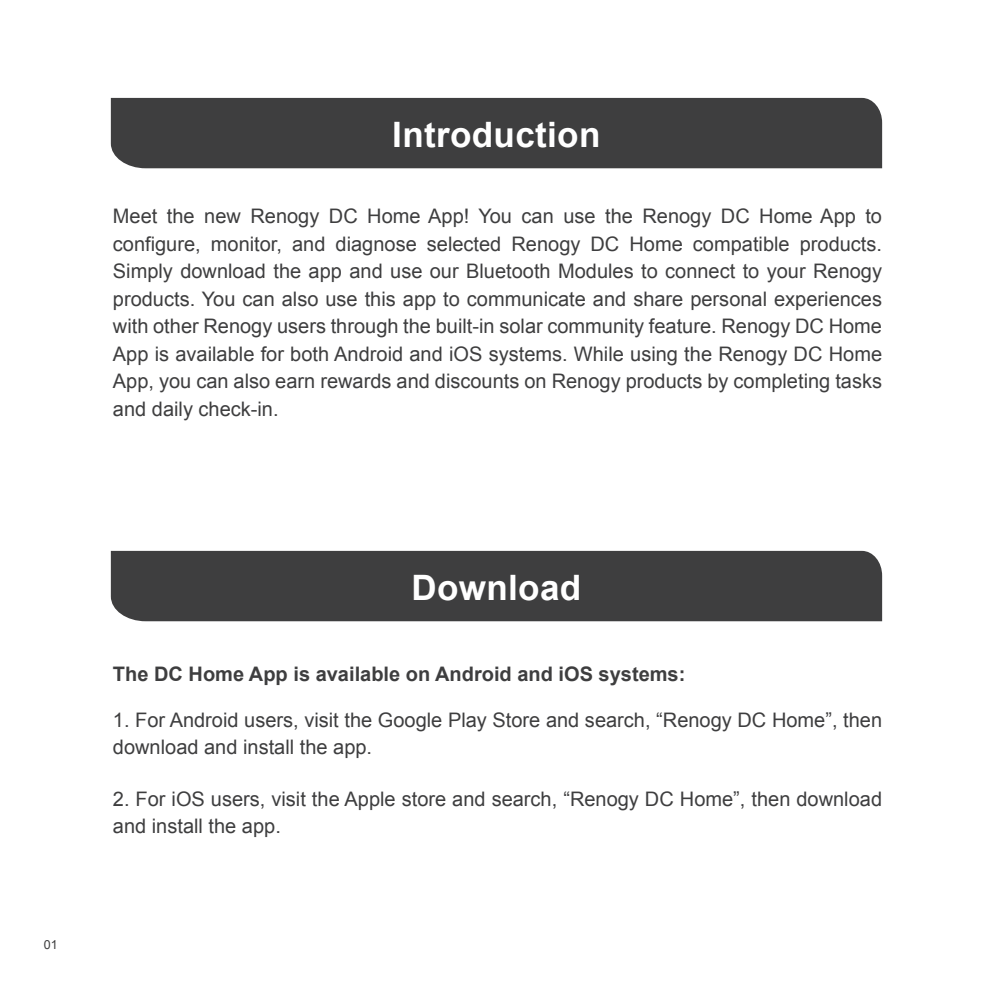
<style>
.page{position:relative;width:993px;height:993px;background:#fff}
.page>*{position:absolute;margin:0;border:0;box-sizing:border-box;transform-origin:0 0}
.t1{font:700 35px "Arial";letter-spacing:.01em;color:#fff}
.t2{font:20px/27.5px "Arial";color:#3e3e3f}
.t3{font:700 20px "Arial";color:#3e3e3f}
.t4{font:12.5px "Arial";color:#3e3e3f}
</style>
<div class="page">
<div style="left:111px;top:98px;width:770px;height:70px;background:#3e3e3f"></div>
<div style="left:111px;top:550px;width:770px;height:71px;background:#3e3e3f"></div>
<h1 class="t1" style="left:392px;top:111px;width:210px">Introduction</h1>
<p class="t2" style="left:113px;top:202px;width:770px;text-align:justify">Meet the new Renogy DC Home App! You can use the Renogy DC Home App to configure, monitor, and diagnose selected Renogy DC Home compatible products.<br>Simply download the app and use our Bluetooth Modules to connect to your Renogy products. You can also use this app to communicate and share personal experiences with other Renogy users through the built-in solar community feature. Renogy DC Home App is available for both Android and iOS systems. While using the Renogy DC Home App, you can also earn rewards and discounts on Renogy products by completing tasks and daily check-in.</p>
<p class="t4" style="left:44px;top:936px;width:15px">01</p>
<h1 class="t1" style="left:411px;top:563px;width:171px">Download</h1>
<p class="t3" style="left:113px;top:660px;width:573px">The DC Home App is available on Android and iOS systems:</p>
<p class="t2" style="left:113px;top:705px;width:770px">1. For Android users, visit the Google Play Store and search, “Renogy DC Home”, then download and install the app.</p>
<p class="t2" style="left:113px;top:784px;width:770px">2. For iOS users, visit the Apple store and search, “Renogy DC Home”, then download and install the app.</p>
</div>
